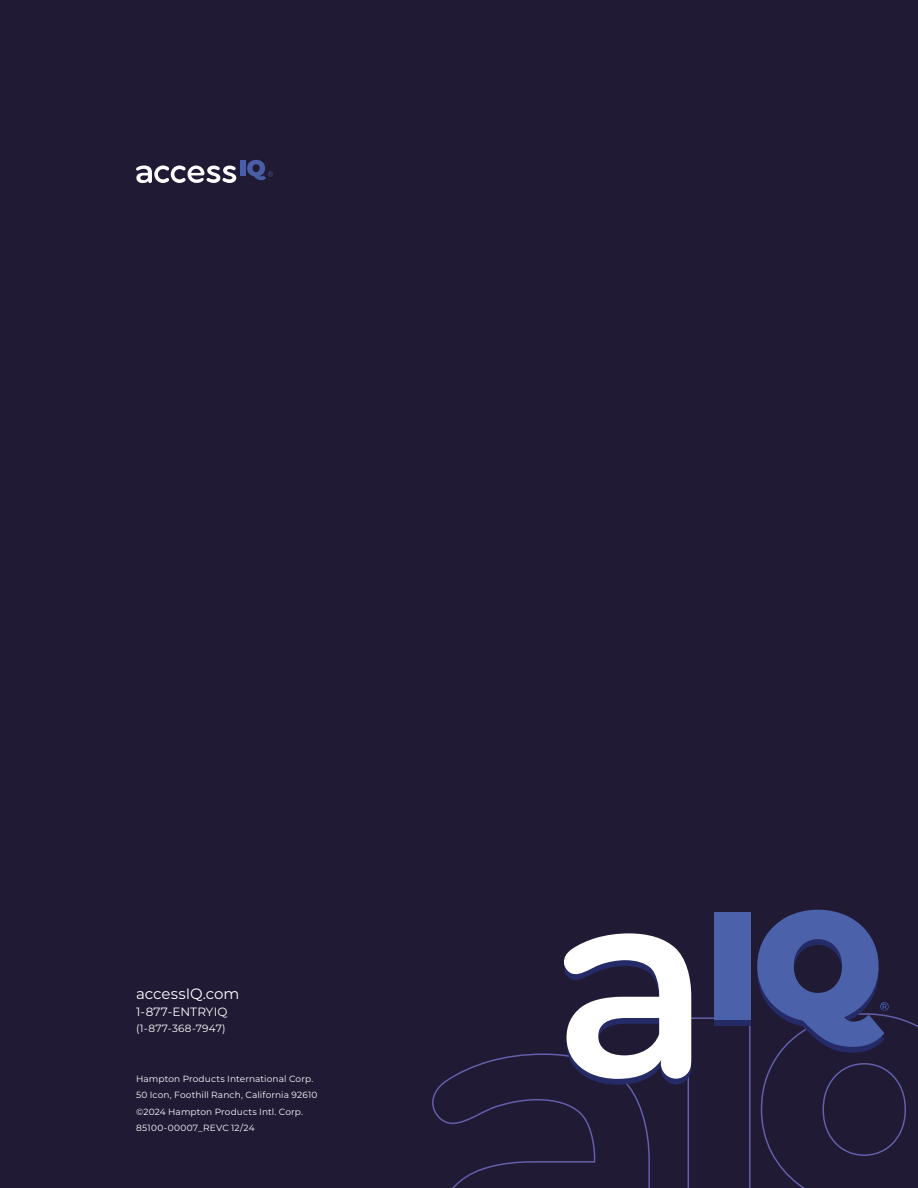
<style>
.page{position:relative;width:918px;height:1188px;background:#201a34}
.page>*{position:absolute;margin:0;border:0;box-sizing:border-box;transform-origin:0 0}
.t1{font:15px "Montserrat";color:#fff}
.t2{font:12px "Montserrat";letter-spacing:.01em;color:#fff}
.t3{font:10.5px "Montserrat";letter-spacing:.025em;color:#fff}
.t4{font:9px "Montserrat";letter-spacing:.015em;color:#fff}
.t5{font:9px "Montserrat";letter-spacing:.035em;color:#fff}
</style>
<div class="page">
<div style="left:714px;top:912px;width:37px;height:108px;background:#4b61aa"></div>
<svg style="left:757px;top:910px;width:161px;height:278px"></svg>
<svg style="left:432px;top:933px;width:319px;height:255px"></svg>
<div style="left:241px;top:160px;width:5px;height:16px;background:#4a5ea8"></div>
<svg style="left:247px;top:160px;width:26px;height:20px"></svg>
<svg style="left:136px;top:165px;width:100px;height:18px"></svg>
<p class="t1" style="left:136px;top:984px;width:105px">accessIQ.com</p>
<p class="t2" style="left:136px;top:1003px;width:93px">1-877-ENTRYIQ</p>
<p class="t3" style="left:136px;top:1022px;width:91px">(1-877-368-7947)</p>
<p class="t4" style="left:136px;top:1073px;width:179px">Hampton Products International Corp.</p>
<p class="t4" style="left:136px;top:1089px;width:183px">50 Icon, Foothill Ranch, California 92610</p>
<p class="t4" style="left:136px;top:1106px;width:169px">©2024 Hampton Products Intl. Corp.</p>
<p class="t5" style="left:136px;top:1122px;width:120px">85100-00007_REVC 12/24</p>
</div>
